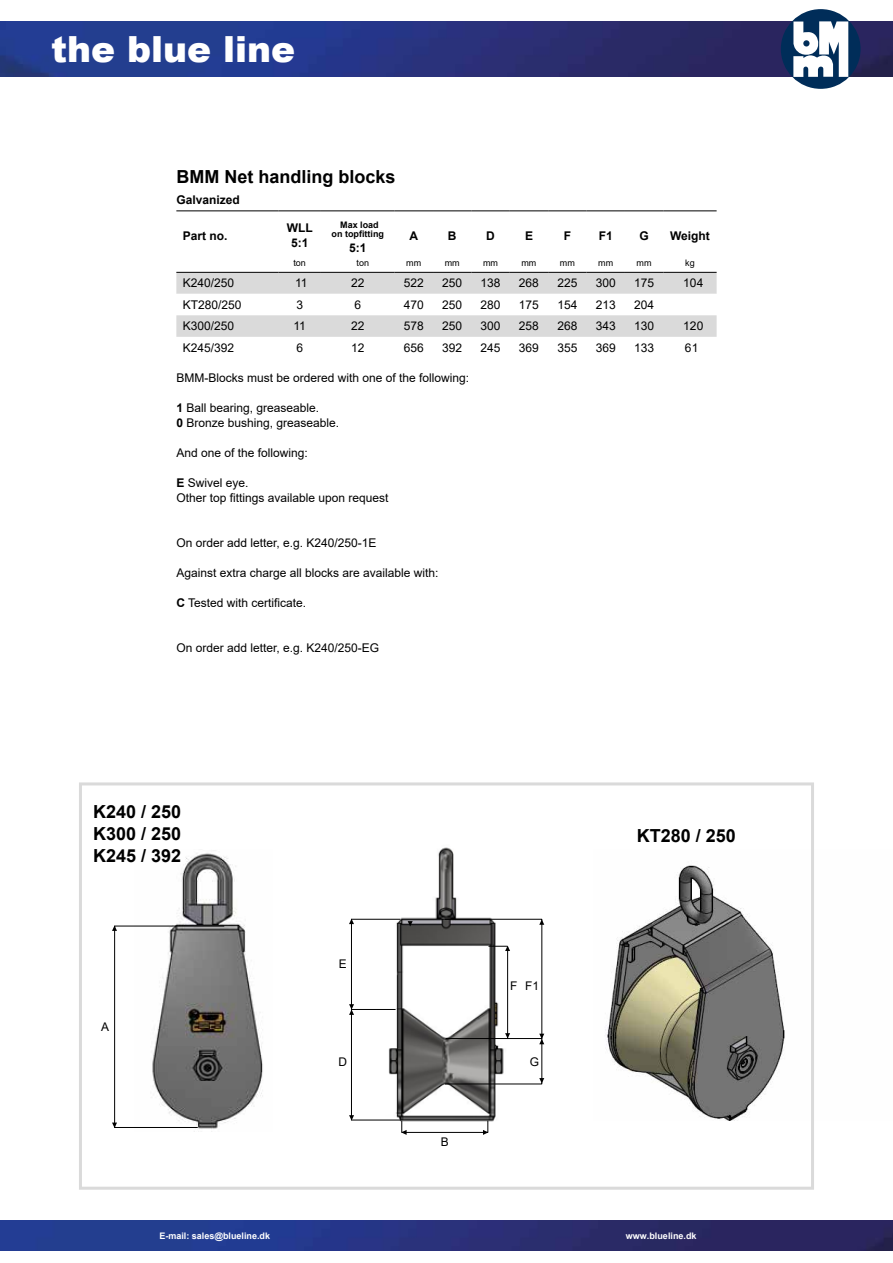
<style>
.page{position:relative;width:893px;height:1263px;background:#fff}
.page>*{position:absolute;margin:0;border:0;box-sizing:border-box;transform-origin:0 0}
.t1{font:900 36px "Arial";color:#fff}
.t2{font:700 18px/21.6px "Arial";color:#000;text-align:justify}
.t3{font:12px/15px "Arial";color:#000}
.t4{font:700 12px/15px "Arial";color:#000;text-align:center}
.t5{font:11.85px "Arial";color:#000}
.t6{font:700 9px "Arial";color:#fff}
.t7{font:9px "Arial";color:#000}
.t8{font:700 9px/9px "Arial";color:#000;text-align:center}
.s1{font-weight:700}
</style>
<div class="page">
<svg style="left:176px;top:273px;width:541px;height:64px"></svg>
<hr style="left:176px;top:272px;width:102px;height:1px;background:#000">
<hr style="left:278px;top:272px;width:43px;height:1px;background:#000">
<hr style="left:321px;top:272px;width:74px;height:1px;background:#000">
<hr style="left:395px;top:272px;width:38px;height:1px;background:#000">
<hr style="left:433px;top:272px;width:38px;height:1px;background:#000">
<hr style="left:471px;top:272px;width:39px;height:1px;background:#000">
<hr style="left:510px;top:272px;width:38px;height:1px;background:#000">
<hr style="left:548px;top:272px;width:39px;height:1px;background:#000">
<hr style="left:587px;top:272px;width:38px;height:1px;background:#000">
<hr style="left:625px;top:272px;width:38px;height:1px;background:#000">
<hr style="left:663px;top:272px;width:54px;height:1px;background:#000">
<hr style="left:176px;top:210px;width:102px;height:1px;background:#000">
<hr style="left:278px;top:210px;width:43px;height:1px;background:#000">
<hr style="left:321px;top:210px;width:74px;height:1px;background:#000">
<hr style="left:395px;top:210px;width:38px;height:1px;background:#000">
<hr style="left:433px;top:210px;width:38px;height:1px;background:#000">
<hr style="left:471px;top:210px;width:39px;height:1px;background:#000">
<hr style="left:510px;top:210px;width:38px;height:1px;background:#000">
<hr style="left:548px;top:210px;width:39px;height:1px;background:#000">
<hr style="left:587px;top:210px;width:38px;height:1px;background:#000">
<hr style="left:625px;top:210px;width:38px;height:1px;background:#000">
<hr style="left:663px;top:210px;width:54px;height:1px;background:#000">
<img style="left:176px;top:850px;width:87px;height:279px">
<img style="left:400px;top:847px;width:123px;height:278px">
<svg style="left:408px;top:921px;width:5px;height:5px"></svg>
<svg style="left:112px;top:925px;width:113px;height:203px"></svg>
<svg style="left:349px;top:918px;width:53px;height:203px"></svg>
<div style="left:401px;top:1120px;width:87px;height:13px;border:1px solid #000"></div>
<svg style="left:401px;top:1130px;width:6px;height:5px"></svg>
<svg style="left:483px;top:1130px;width:5px;height:5px"></svg>
<hr style="left:352px;top:1009px;width:43px;height:1px;background:#000">
<hr style="left:446px;top:1038px;width:96px;height:1px;background:#000">
<svg style="left:489px;top:946px;width:21px;height:5px"></svg>
<svg style="left:505px;top:1033px;width:5px;height:5px"></svg>
<svg style="left:539px;top:919px;width:5px;height:6px"></svg>
<svg style="left:539px;top:1078px;width:5px;height:5px"></svg>
<svg style="left:539px;top:1034px;width:5px;height:10px"></svg>
<hr style="left:507px;top:947px;width:1px;height:91px;background:#000">
<img style="left:605px;top:865px;width:180px;height:255px">
<img style="left:0;top:21px;width:893px;height:56px">
<div style="left:781px;top:9px;width:79px;height:80px;background:#002d59;border-radius:50%"></div>
<svg style="left:793px;top:21px;width:55px;height:56px"></svg>
<img style="left:0;top:1220px;width:893px;height:30px">
<div style="left:79px;top:782px;width:735px;height:408px;border:3px solid #dadada"></div>
<h1 class="t1" style="left:51px;top:23px;width:246px">the blue line</h1>
<h2 class="t2" style="left:176px;top:166px;width:221px">BMM Net handling blocks</h2>
<p class="t4" style="left:176px;top:193px;width:65px">Galvanized</p>
<p class="t4" style="left:183px;top:228px;width:46px">Part no.</p>
<p class="t4" style="left:287px;top:220px;width:27px">WLL<br>5:1</p>
<p class="t8" style="left:332px;top:220px;width:54px">Max load<br>on topfitting</p>
<p class="t4" style="left:349px;top:240px;width:19px">5:1</p>
<p class="t4" style="left:409px;top:228px;width:10px">A</p>
<p class="t4" style="left:448px;top:228px;width:10px">B</p>
<p class="t4" style="left:486px;top:228px;width:10px">D</p>
<p class="t4" style="left:525px;top:228px;width:10px">E</p>
<p class="t4" style="left:564px;top:228px;width:9px">F</p>
<p class="t4" style="left:599px;top:228px;width:16px">F1</p>
<p class="t4" style="left:639px;top:228px;width:11px">G</p>
<p class="t4" style="left:670px;top:228px;width:41px">Weight</p>
<p class="t7" style="left:293px;top:257px;width:14px">ton</p>
<p class="t7" style="left:357px;top:257px;width:14px">ton</p>
<p class="t7" style="left:406px;top:257px;width:16px">mm</p>
<p class="t7" style="left:445px;top:257px;width:16px">mm</p>
<p class="t7" style="left:483px;top:257px;width:16px">mm</p>
<p class="t7" style="left:521px;top:257px;width:16px">mm</p>
<p class="t7" style="left:560px;top:257px;width:16px">mm</p>
<p class="t7" style="left:598px;top:257px;width:16px">mm</p>
<p class="t7" style="left:637px;top:257px;width:16px">mm</p>
<p class="t7" style="left:685px;top:257px;width:11px">kg</p>
<p class="t3" style="left:183px;top:276px;width:53px">K240/250</p>
<p class="t3" style="left:295px;top:276px;width:14px">11</p>
<p class="t3" style="left:351px;top:276px;width:15px">22</p>
<p class="t3" style="left:404px;top:276px;width:22px">522</p>
<p class="t3" style="left:442px;top:276px;width:22px">250</p>
<p class="t3" style="left:481px;top:276px;width:22px">138</p>
<p class="t3" style="left:519px;top:276px;width:22px">268</p>
<p class="t3" style="left:557px;top:276px;width:22px">225</p>
<p class="t3" style="left:596px;top:276px;width:22px">300</p>
<p class="t3" style="left:634px;top:276px;width:22px">175</p>
<p class="t3" style="left:683px;top:276px;width:22px">104</p>
<p class="t3" style="left:183px;top:297px;width:60px">KT280/250</p>
<p class="t3" style="left:296px;top:297px;width:8px">3</p>
<p class="t3" style="left:354px;top:297px;width:8px">6</p>
<p class="t3" style="left:404px;top:297px;width:22px">470</p>
<p class="t3" style="left:442px;top:297px;width:22px">250</p>
<p class="t3" style="left:481px;top:297px;width:22px">280</p>
<p class="t3" style="left:519px;top:297px;width:22px">175</p>
<p class="t3" style="left:557px;top:297px;width:22px">154</p>
<p class="t3" style="left:596px;top:297px;width:22px">213</p>
<p class="t3" style="left:634px;top:297px;width:22px">204</p>
<p class="t3" style="left:183px;top:319px;width:53px">K300/250</p>
<p class="t3" style="left:293px;top:319px;width:14px">11</p>
<p class="t3" style="left:351px;top:319px;width:15px">22</p>
<p class="t3" style="left:404px;top:319px;width:22px">578</p>
<p class="t3" style="left:442px;top:319px;width:22px">250</p>
<p class="t3" style="left:481px;top:319px;width:22px">300</p>
<p class="t3" style="left:519px;top:319px;width:22px">258</p>
<p class="t3" style="left:557px;top:319px;width:22px">268</p>
<p class="t3" style="left:596px;top:319px;width:22px">343</p>
<p class="t3" style="left:634px;top:319px;width:22px">130</p>
<p class="t3" style="left:683px;top:319px;width:22px">120</p>
<p class="t3" style="left:183px;top:340px;width:53px">K245/392</p>
<p class="t3" style="left:296px;top:340px;width:8px">6</p>
<p class="t3" style="left:351px;top:340px;width:15px">12</p>
<p class="t3" style="left:404px;top:340px;width:22px">656</p>
<p class="t3" style="left:442px;top:340px;width:22px">392</p>
<p class="t3" style="left:481px;top:340px;width:22px">245</p>
<p class="t3" style="left:519px;top:340px;width:22px">369</p>
<p class="t3" style="left:557px;top:340px;width:22px">355</p>
<p class="t3" style="left:596px;top:340px;width:22px">369</p>
<p class="t3" style="left:634px;top:340px;width:22px">133</p>
<p class="t3" style="left:685px;top:340px;width:15px">61</p>
<p class="t3" style="left:176px;top:370px;width:294px">BMM-Blocks must be ordered with one of the following:</p>
<p class="t3" style="left:176px;top:400px;width:164px"><span class="s1">1</span> Ball bearing, greaseable.<br><span class="s1">0</span> Bronze bushing, greaseable.</p>
<p class="t3" style="left:176px;top:445px;width:133px">And one of the following:</p>
<p class="t3" style="left:176px;top:475px;width:214px"><span class="s1">E</span> Swivel eye.<br>Other top fittings available upon request</p>
<p class="t3" style="left:176px;top:535px;width:202px">On order add letter, e.g. K240/250-1E</p>
<p class="t3" style="left:176px;top:565px;width:264px">Against extra charge all blocks are available with:</p>
<p class="t3" style="left:176px;top:595px;width:131px"><span class="s1">C</span> Tested with certificate.</p>
<p class="t3" style="left:176px;top:640px;width:204px">On order add letter, e.g. K240/250-EG</p>
<h2 class="t2" style="left:93px;top:801px;width:90px">K240 / 250<br>K300 / 250<br>K245 / 392</h2>
<p class="t5" style="left:101px;top:1019px;width:9px">A</p>
<p class="t5" style="left:339px;top:955px;width:9px">E</p>
<p class="t5" style="left:338px;top:1054px;width:10px">D</p>
<p class="t5" style="left:441px;top:1133px;width:9px">B</p>
<p class="t5" style="left:510px;top:978px;width:30px">F F1</p>
<p class="t5" style="left:530px;top:1054px;width:11px">G</p>
<h2 class="t2" style="left:637px;top:825px;width:101px">KT280 / 250</h2>
<p class="t6" style="left:159px;top:1229px;width:112px">E-mail: sales@blueline.dk</p>
<p class="t6" style="left:626px;top:1229px;width:72px">www.blueline.dk</p>
</div>
